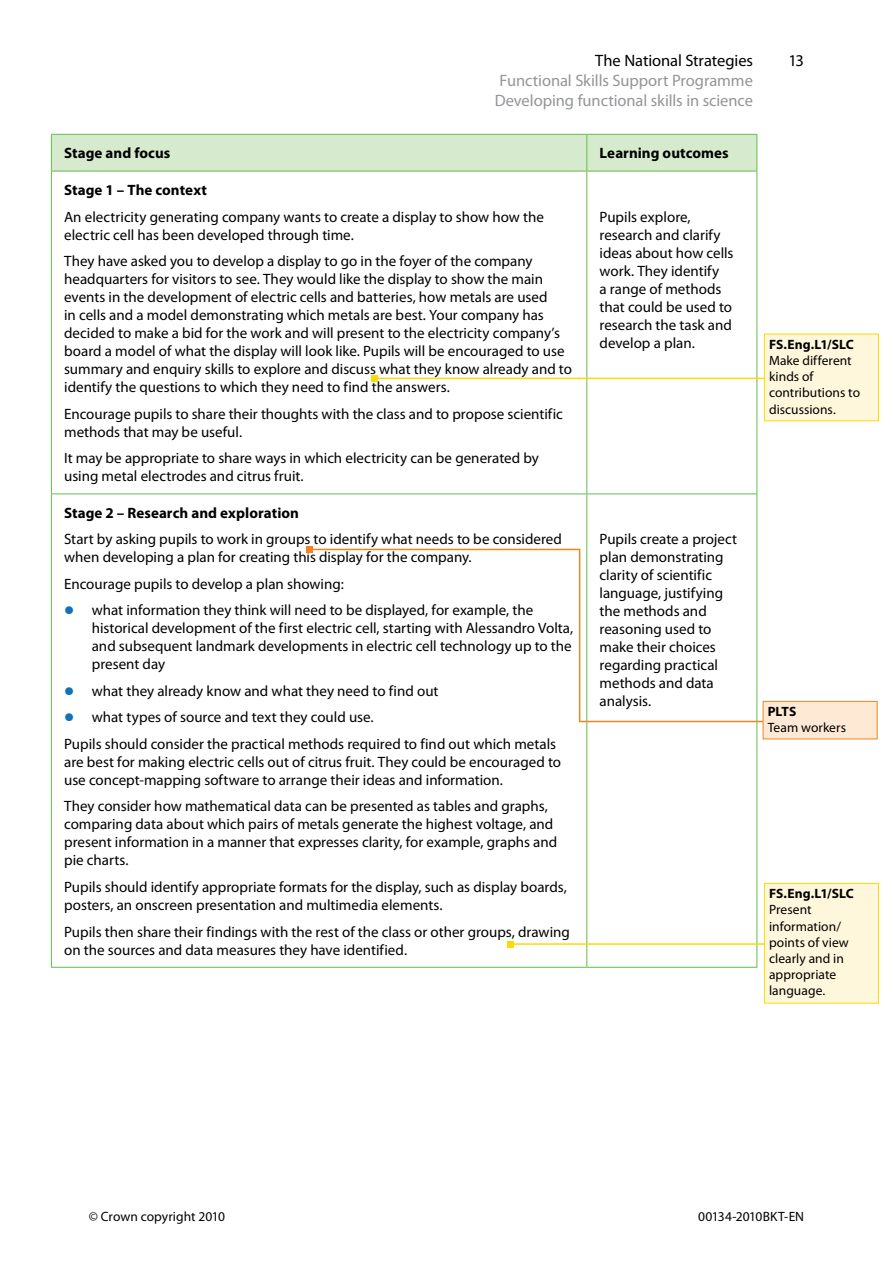
<style>
.page{position:relative;width:893px;height:1263px;background:#fff}
.page>*{position:absolute;margin:0;border:0;box-sizing:border-box;transform-origin:0 0}
.t1{font:16.5px/19.8px "Myriad Pro";letter-spacing:-.005em;color:#939598}
.t2{font:16.5px "Myriad Pro";letter-spacing:-.005em;color:#000}
.Para_table{font:15px/18px "Myriad Pro";color:#000}
.Para_table_bullet1{font:15px/18px "Myriad Pro";color:#000}
.Para_table-2{font:700 15px "Myriad Pro";letter-spacing:.005em;color:#000}
.Para_table-3{font:13.5px/16.2px "Myriad Pro";letter-spacing:.005em;color:#000}
.s1{font-weight:700;font-size:30px;color:#1072ba}
.s2{font-weight:700}
</style>
<div class="page">
<div style="left:52px;top:135px;width:704px;height:36px;background:#d6eacd"></div>
<hr style="left:586px;top:135px;width:1px;height:36px;background:#64bc4d">
<hr style="left:586px;top:171px;width:1px;height:322px;background:#64bc4d">
<hr style="left:586px;top:494px;width:1px;height:473px;background:#64bc4d">
<hr style="left:51px;top:134px;width:536px;height:1px;background:#64bc4d">
<hr style="left:51px;top:135px;width:1px;height:36px;background:#64bc4d">
<hr style="left:587px;top:134px;width:170px;height:1px;background:#64bc4d">
<hr style="left:756px;top:135px;width:1px;height:36px;background:#64bc4d">
<hr style="left:51px;top:967px;width:536px;height:1px;background:#64bc4d">
<hr style="left:587px;top:967px;width:170px;height:1px;background:#64bc4d">
<hr style="left:51px;top:171px;width:536px;height:1px;background:#64bc4d">
<hr style="left:51px;top:171px;width:1px;height:322px;background:#64bc4d">
<hr style="left:587px;top:171px;width:170px;height:1px;background:#64bc4d">
<hr style="left:756px;top:171px;width:1px;height:322px;background:#64bc4d">
<hr style="left:51px;top:493px;width:536px;height:1px;background:#64bc4d">
<hr style="left:51px;top:494px;width:1px;height:473px;background:#64bc4d">
<hr style="left:587px;top:493px;width:170px;height:1px;background:#64bc4d">
<hr style="left:756px;top:494px;width:1px;height:473px;background:#64bc4d">
<hr style="left:374px;top:378px;width:432px;height:1px;background:#fdd905">
<svg style="left:371px;top:375px;width:6px;height:6px"></svg>
<div style="left:764px;top:334px;width:114px;height:87px;background:#fff7dc"></div>
<div style="left:764px;top:334px;width:115px;height:87px;border:1px solid #fdd905"></div>
<svg style="left:308px;top:548px;width:491px;height:175px"></svg>
<svg style="left:307px;top:546px;width:6px;height:6px"></svg>
<div style="left:763px;top:701px;width:114px;height:38px;background:#fee9d5"></div>
<div style="left:763px;top:701px;width:114px;height:38px;border:1px solid #f38521"></div>
<hr style="left:510px;top:943px;width:282px;height:2px;background:#fdd905">
<svg style="left:507px;top:941px;width:6px;height:6px"></svg>
<div style="left:764px;top:883px;width:114px;height:120px;background:#fff7dc"></div>
<div style="left:764px;top:883px;width:115px;height:120px;border:1px solid #fdd905"></div>
<p class="t2" style="left:595px;top:50px;width:159px">The National Strategies</p>
<p class="t2" style="left:788px;top:50px;width:17px">13</p>
<p class="t1" style="left:495px;top:70px;width:260px">Functional Skills Support Programme<br>Developing functional skills in science</p>
<p class="Para_table-2" style="left:64px;top:143px;width:108px">Stage and focus</p>
<p class="Para_table-2" style="left:600px;top:143px;width:131px">Learning outcomes</p>
<p class="Para_table-2" style="left:64px;top:180px;width:144px">Stage 1 – The context</p>
<p class="Para_table" style="left:64px;top:207px;width:481px">An electricity generating company wants to create a display to show how the electric cell has been developed through time.</p>
<p class="Para_table" style="left:64px;top:252px;width:509px">They have asked you to develop a display to go in the foyer of the company headquarters for visitors to see. They would like the display to show the main events in the development of electric cells and batteries, how metals are used<br>in cells and a model demonstrating which metals are best. Your company has decided to make a bid for the work and will present to the electricity company’s board a model of what the display will look like. Pupils will be encouraged to use summary and enquiry skills to explore and discuss what they know already and to identify the questions to which they need to find the answers.</p>
<p class="Para_table" style="left:64px;top:404px;width:500px">Encourage pupils to share their thoughts with the class and to propose scientific methods that may be useful.</p>
<p class="Para_table" style="left:64px;top:449px;width:476px">It may be appropriate to share ways in which electricity can be generated by using metal electrodes and citrus fruit.</p>
<p class="Para_table" style="left:600px;top:207px;width:135px">Pupils explore, research and clarify ideas about how cells work. They identify<br>a range of methods that could be used to research the task and develop a plan.</p>
<p class="Para_table-2" style="left:64px;top:503px;width:236px">Stage 2 – Research and exploration</p>
<p class="Para_table" style="left:64px;top:530px;width:499px">Start by asking pupils to work in groups to identify what needs to be considered when developing a plan for creating this display for the company.</p>
<p class="Para_table" style="left:64px;top:575px;width:281px">Encourage pupils to develop a plan showing:</p>
<p class="Para_table_bullet1" style="left:92px;top:601px;width:483px;text-indent:-28px"><span class="s1">•</span> what information they think will need to be displayed, for example, the historical development of the first electric cell, starting with Alessandro Volta, and subsequent landmark developments in electric cell technology up to the present day</p>
<p class="Para_table_bullet1" style="left:64px;top:682px;width:376px"><span class="s1">•</span> what they already know and what they need to find out</p>
<p class="Para_table_bullet1" style="left:64px;top:708px;width:311px"><span class="s1">•</span> what types of source and text they could use.</p>
<p class="Para_table" style="left:64px;top:735px;width:498px">Pupils should consider the practical methods required to find out which metals are best for making electric cells out of citrus fruit. They could be encouraged to use concept-mapping software to arrange their ideas and information.</p>
<p class="Para_table" style="left:64px;top:797px;width:495px">They consider how mathematical data can be presented as tables and graphs, comparing data about which pairs of metals generate the highest voltage, and present information in a manner that expresses clarity, for example, graphs and pie charts.</p>
<p class="Para_table" style="left:64px;top:878px;width:504px">Pupils should identify appropriate formats for the display, such as display boards, posters, an onscreen presentation and multimedia elements.</p>
<p class="Para_table" style="left:64px;top:922px;width:507px">Pupils then share their findings with the rest of the class or other groups, drawing on the sources and data measures they have identified.</p>
<p class="Para_table" style="left:600px;top:530px;width:139px">Pupils create a project plan demonstrating clarity of scientific language, justifying the methods and reasoning used to make their choices regarding practical methods and data analysis.</p>
<p class="Para_table-3" style="left:769px;top:336px;width:93px"><span class="s2">FS.Eng.L1/SLC<br></span>Make different kinds of contributions to discussions.</p>
<p class="Para_table-3" style="left:768px;top:703px;width:80px"><span class="s2">PLTS<br></span>Team workers</p>
<p class="Para_table-3" style="left:769px;top:885px;width:86px"><span class="s2">FS.Eng.L1/SLC<br></span>Present information/ points of view clearly and in appropriate language.</p>
<p class="Para_table-3" style="left:89px;top:1208px;width:138px">© Crown copyright 2010</p>
<p class="Para_table-3" style="left:698px;top:1208px;width:107px">00134-2010BKT-EN</p>
</div>
